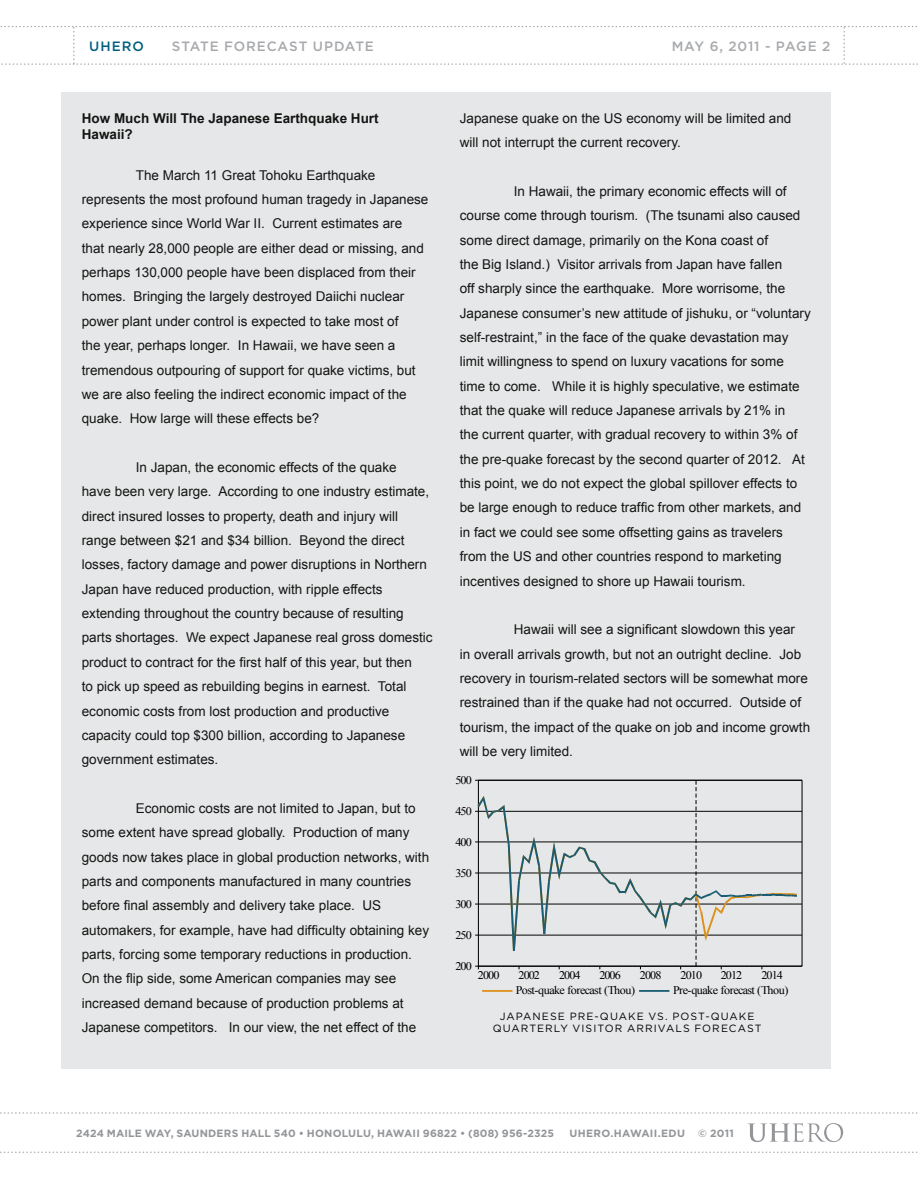
<style>
.page{position:relative;width:918px;height:1188px;background:#fff}
.page>*{position:absolute;margin:0;border:0;box-sizing:border-box;transform-origin:0 0}
.t1{font:13.5px/24.3px "Arial";color:#141413}
.t2{font:700 13.5px/16.2px "Arial";color:#141413}
.t3{font:500 13.5px "Gotham";letter-spacing:.055em;color:#a7a9ac}
.t4{font:500 13.5px "Gotham";letter-spacing:.075em;color:#005f82}
.t5{font:11.7px "Times New Roman";letter-spacing:-.075em;color:#000;scale:1.04 1}
.t6{font:11.7px "Times New Roman";letter-spacing:-.04em;color:#000;scale:1.04 1}
.t7{font:700 10.5px "Gotham";letter-spacing:.015em;color:#939598}
.t8{font:10.5px/12.6px "Gotham";letter-spacing:.245em;color:#000;text-align:right}
</style>
<div class="page">
<svg style="left:0;top:26px;width:918px;height:39px"></svg>
<svg style="left:747px;top:1123px;width:96px;height:19px"></svg>
<svg style="left:0;top:1113px;width:918px;height:1px"></svg>
<svg style="left:0;top:1152px;width:918px;height:1px"></svg>
<div style="left:62px;top:93px;width:769px;height:976px;background:#e6e7e8"></div>
<hr style="left:478px;top:811px;width:324px;height:1px;background:#000">
<hr style="left:478px;top:842px;width:324px;height:1px;background:#000">
<hr style="left:478px;top:873px;width:324px;height:1px;background:#000">
<hr style="left:478px;top:904px;width:324px;height:1px;background:#000">
<hr style="left:478px;top:935px;width:324px;height:1px;background:#000">
<hr style="left:478px;top:966px;width:324px;height:1px;background:#000">
<hr style="left:478px;top:780px;width:324px;height:1px;background:#000">
<hr style="left:802px;top:780px;width:1px;height:186px;background:#000">
<svg style="left:475px;top:780px;width:323px;height:189px"></svg>
<hr style="left:482px;top:990px;width:30px;height:2px;background:#f6a01b">
<hr style="left:639px;top:990px;width:30px;height:2px;background:#1d667f">
<p class="t4" style="left:89px;top:39px;width:56px">UHERO</p>
<p class="t3" style="left:172px;top:39px;width:204px">STATE FORECAST UP DATE</p>
<p class="t3" style="left:672px;top:39px;width:160px">MAY 6, 2011 - PAGE 2</p>
<p class="t2" style="left:82px;top:111px;width:298px">How Much Will The Japanese Earthquake Hurt<br>Hawaii?</p>
<p class="t1" style="left:82px;top:163px;width:348px;text-indent:54px">The March 11 Great Tohoku Earthquake represents the most profound human tragedy in Japanese experience since World War II. Current estimates are<br>that nearly 28,000 people are either dead or missing, and perhaps 130,000 people have been displaced from their homes. Bringing the largely destroyed Daiichi nuclear power plant under control is expected to take most of<br>the year, perhaps longer. In Hawaii, we have seen a tremendous outpouring of support for quake victims, but we are also feeling the indirect economic impact of the quake. How large will these effects be?</p>
<p class="t1" style="left:82px;top:455px;width:352px;text-indent:54px">In Japan, the economic effects of the quake<br>have been very large. According to one industry estimate, direct insured losses to property, death and injury will range between $21 and $34 billion. Beyond the direct losses, factory damage and power disruptions in Northern Japan have reduced production, with ripple effects extending throughout the country because of resulting parts shortages. We expect Japanese real gross domestic product to contract for the first half of this year, but then<br>to pick up speed as rebuilding begins in earnest. Total economic costs from lost production and productive capacity could top $300 billion, according to Japanese government estimates.</p>
<p class="t1" style="left:82px;top:796px;width:349px;text-indent:54px">Economic costs are not limited to Japan, but to some extent have spread globally. Production of many goods now takes place in global production networks, with parts and components manufactured in many countries before final assembly and delivery take place. US automakers, for example, have had difficulty obtaining key parts, forcing some temporary reductions in production.<br>On the flip side, some American companies may see increased demand because of production problems at Japanese competitors. In our view, the net effect of the</p>
<p class="t1" style="left:460px;top:106px;width:333px">Japanese quake on the US economy will be limited and will not interrupt the current recovery.</p>
<p class="t1" style="left:460px;top:179px;width:352px;text-indent:54px">In Hawaii, the primary economic effects will of course come through tourism. (The tsunami also caused some direct damage, primarily on the Kona coast of<br>the Big Island.) Visitor arrivals from Japan have fallen<br>off sharply since the earthquake. More worrisome, the Japanese consumer’s new attitude of jishuku, or “voluntary self-restraint,” in the face of the quake devastation may limit willingness to spend on luxury vacations for some time to come. While it is highly speculative, we estimate that the quake will reduce Japanese arrivals by 21% in<br>the current quarter, with gradual recovery to within 3% of the pre-quake forecast by the second quarter of 2012. At this point, we do not expect the global spillover effects to be large enough to reduce traffic from other markets, and in fact we could see some offsetting gains as travelers from the US and other countries respond to marketing incentives designed to shore up Hawaii tourism.</p>
<p class="t1" style="left:460px;top:617px;width:352px;text-indent:54px">Hawaii will see a significant slowdown this year<br>in overall arrivals growth, but not an outright decline. Job recovery in tourism-related sectors will be somewhat more restrained than if the quake had not occurred. Outside of tourism, the impact of the quake on job and income growth will be very limited.</p>
<p class="t5" style="left:456px;top:772px;width:17px">500</p>
<p class="t5" style="left:456px;top:804px;width:17px">450</p>
<p class="t5" style="left:456px;top:835px;width:17px">400</p>
<p class="t5" style="left:456px;top:866px;width:17px">350</p>
<p class="t5" style="left:456px;top:896px;width:17px">300</p>
<p class="t5" style="left:456px;top:927px;width:17px">250</p>
<p class="t5" style="left:456px;top:958px;width:17px">200</p>
<p class="t5" style="left:478px;top:967px;width:22px">2000</p>
<p class="t5" style="left:519px;top:967px;width:22px">2002</p>
<p class="t5" style="left:559px;top:967px;width:22px">2004</p>
<p class="t5" style="left:599px;top:967px;width:22px">2006</p>
<p class="t5" style="left:640px;top:967px;width:22px">2008</p>
<p class="t5" style="left:681px;top:967px;width:22px">2010</p>
<p class="t5" style="left:721px;top:967px;width:22px">2012</p>
<p class="t5" style="left:761px;top:967px;width:22px">2014</p>
<p class="t6" style="left:516px;top:982px;width:116px">Post-quake forecast (Thou)</p>
<p class="t6" style="left:673px;top:982px;width:112px">Pre-quake forecast (Thou)</p>
<p class="t8" style="left:493px;top:1009px;width:263px">JAPANESE PRE-QUAKE VS. POST-QUAKE<br>QUARTERLY VISITOR ARRIVALS FORECAST</p>
<p class="t7" style="left:76px;top:1127px;width:479px">2424 MAILE WAY, SAUNDERS HALL 540 • HONOLULU, HAWAII 96822 • (808) 956-2325</p>
<p class="t7" style="left:570px;top:1127px;width:117px">UHERO.HAWAII.EDU</p>
<p class="t7" style="left:698px;top:1127px;width:37px">© 2011</p>
</div>
